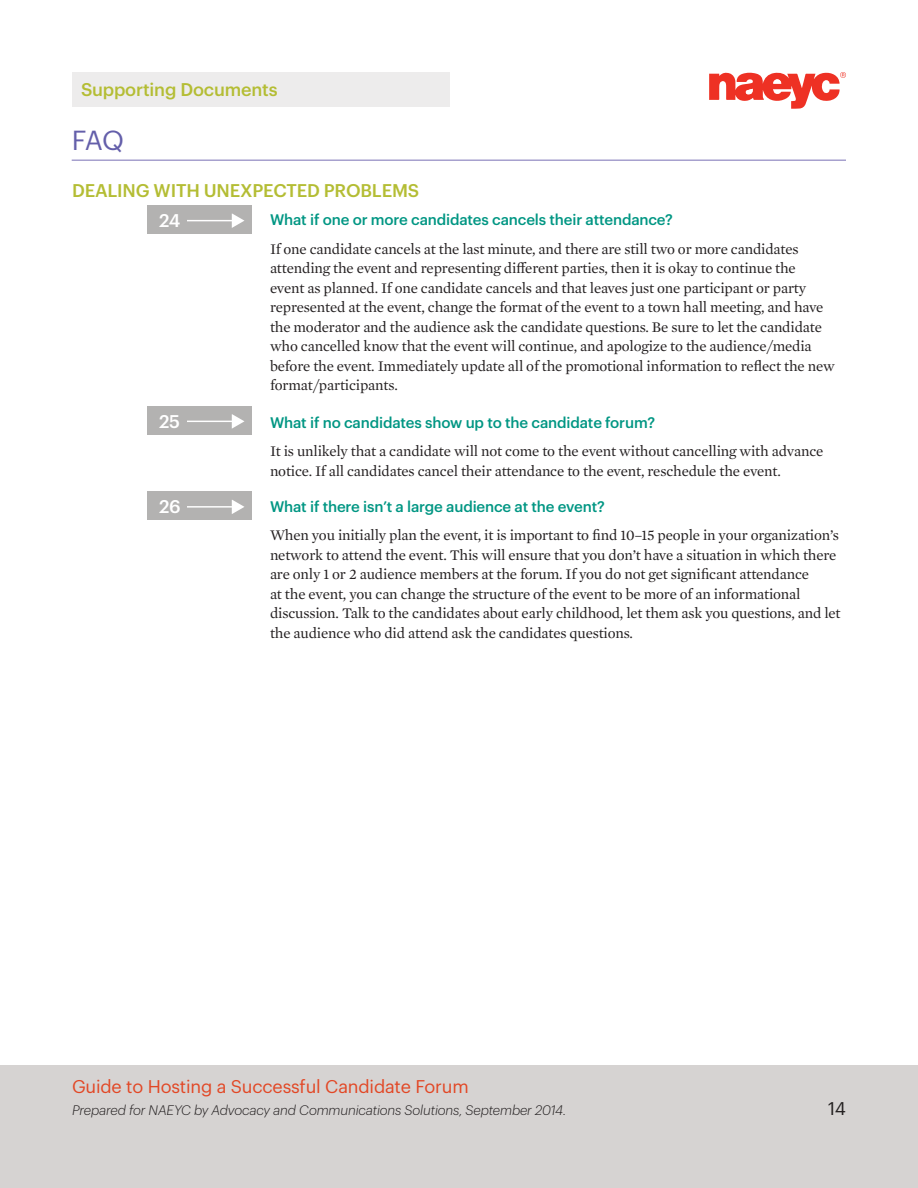
<style>
.page{position:relative;width:918px;height:1188px;background:#fff}
.page>*{position:absolute;margin:0;border:0;box-sizing:border-box;transform-origin:0 0}
.heading2{font:27px "Graphik";color:#645faa}
.subhead2a{font:500 18px "Graphik";letter-spacing:-.01em;color:#b4bd34}
.t1{font:18px "Graphik";letter-spacing:-.01em;color:#e24725}
.steps{font:500 18px "Graphik";color:#fff}
.t2{font:18px "Graphik";color:#231f20}
.text{font:15px/19.5px "Mercury Text G1";letter-spacing:-.01em;color:#231f20}
.text2_graphik_indent{font:500 15px "Graphik";letter-spacing:-.01em;color:#009683}
.t3{font:italic 300 13.5px "Graphik";letter-spacing:-.01em;color:#231f20}
</style>
<div class="page">
<div style="left:0;top:1065px;width:918px;height:123px;background:#d6d3d2"></div>
<svg style="left:709px;top:72px;width:137px;height:37px"></svg>
<div style="left:72px;top:72px;width:378px;height:34px;background:#edecec"></div>
<hr style="left:72px;top:159px;width:774px;height:2px;background:#a6a0ce">
<div style="left:148px;top:205px;width:104px;height:29px;background:#b3b2b1"></div>
<hr style="left:187px;top:220px;width:47px;height:1px;background:#fff">
<svg style="left:232px;top:214px;width:13px;height:14px"></svg>
<div style="left:148px;top:406px;width:104px;height:29px;background:#b3b2b1"></div>
<hr style="left:187px;top:421px;width:47px;height:1px;background:#fff">
<svg style="left:232px;top:414px;width:13px;height:15px"></svg>
<div style="left:148px;top:491px;width:104px;height:29px;background:#b3b2b1"></div>
<hr style="left:187px;top:506px;width:47px;height:2px;background:#fff">
<svg style="left:232px;top:500px;width:12px;height:14px"></svg>
<p class="subhead2a" style="left:81px;top:76px;width:198px">Supporting Documents</p>
<p class="heading2" style="left:72px;top:120px;width:54px">FAQ</p>
<p class="subhead2a" style="left:72px;top:177px;width:349px">DEALING WITH UNEXPECTED PROBLEMS</p>
<p class="text2_graphik_indent" style="left:270px;top:209px;width:405px">What if one or more candidates cancels their attendance?</p>
<p class="text" style="left:270px;top:238px;width:566px">If one candidate cancels at the last minute, and there are still two or more candidates attending the event and representing different parties, then it is okay to continue the<br>event as planned. If one candidate cancels and that leaves just one participant or party represented at the event, change the format of the event to a town hall meeting, and have the moderator and the audience ask the candidate questions. Be sure to let the candidate who cancelled know that the event will continue, and apologize to the audience/media before the event. Immediately update all of the promotional information to reflect the new format/participants.</p>
<p class="text2_graphik_indent" style="left:270px;top:411px;width:387px">What if no candidates show up to the candidate forum?</p>
<p class="text" style="left:270px;top:441px;width:555px">It is unlikely that a candidate will not come to the event without cancelling with advance notice. If all candidates cancel their attendance to the event, reschedule the event.</p>
<p class="text2_graphik_indent" style="left:270px;top:495px;width:336px">What if there isn’t a large audience at the event?</p>
<p class="text" style="left:270px;top:525px;width:572px">When you initially plan the event, it is important to find 10–15 people in your organization’s network to attend the event. This will ensure that you don’t have a situation in which there are only 1 or 2 audience members at the forum. If you do not get significant attendance<br>at the event, you can change the structure of the event to be more of an informational discussion. Talk to the candidates about early childhood, let them ask you questions, and let the audience who did attend ask the candidates questions.</p>
<p class="steps" style="left:159px;top:207px;width:23px">24</p>
<p class="steps" style="left:159px;top:407px;width:23px">25</p>
<p class="steps" style="left:159px;top:493px;width:23px">26</p>
<p class="t1" style="left:72px;top:1073px;width:398px">Guide to Hosting a Successful Candidate Forum</p>
<p class="t3" style="left:72px;top:1101px;width:496px">Prepared for NAEYC by Advocacy and Communications Solutions, September 2014.</p>
<p class="t2" style="left:828px;top:1094px;width:19px">14</p>
</div>
